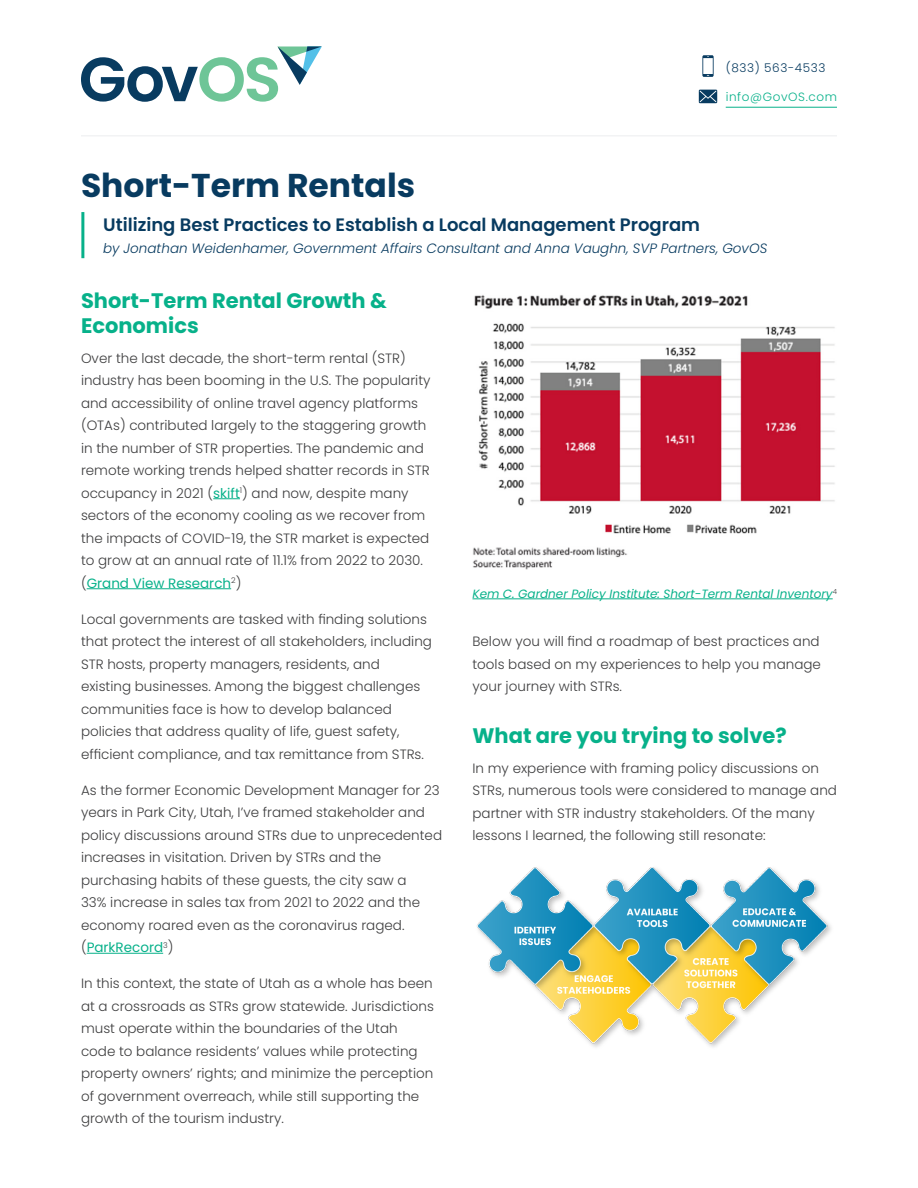
<style>
.page{position:relative;width:918px;height:1188px;background:#fff}
.page>*{position:absolute;margin:0;border:0;box-sizing:border-box;transform-origin:0 0}
.t1{font:700 33px "Poppins";color:#083b60}
.Headers{font:700 21px/25.2px "Poppins";color:#07b18a}
.Subhead{font:600 18px "Poppins";color:#083b60}
.Body{font:300 13.5px/22.5px "Poppins";color:#3e3e3f}
.Subhead-2{font:italic 300 13.5px "Poppins";color:#083b60}
.Body-2{font:italic 12px "Poppins";color:#07b18a}
.t2{font:300 12px "Poppins";letter-spacing:.05em;color:#07b18a}
.t3{font:300 12px "Poppins";letter-spacing:.05em;color:#083b60}
.s1{font-weight:400;color:#07b18a}
</style>
<div class="page">
<hr style="left:81px;top:212px;width:3px;height:46px;background:#07b18a">
<svg style="left:213px;top:498px;width:27px;height:1px"></svg>
<hr style="left:87px;top:588px;width:144px;height:1px;background:#07b18a">
<hr style="left:87px;top:953px;width:76px;height:1px;background:#07b18a">
<img style="left:473px;top:294px;width:362px;height:276px">
<hr style="left:472px;top:599px;width:361px;height:1px;background:#07b18a">
<img style="left:477px;top:867px;width:354px;height:180px">
<svg style="left:81px;top:46px;width:241px;height:56px"></svg>
<hr style="left:726px;top:107px;width:111px;height:1px;background:#07b18a">
<svg style="left:702px;top:55px;width:12px;height:22px"></svg>
<svg style="left:699px;top:90px;width:18px;height:13px"></svg>
<hr style="left:81px;top:135px;width:756px;height:1px;background:#f2f3f4">
<p class="t3" style="left:726px;top:61px;width:101px">(833) 563-4533</p>
<p class="t2" style="left:726px;top:90px;width:113px">info@GovOS.com</p>
<p class="t1" style="left:81px;top:166px;width:336px">Short-Term Rentals</p>
<p class="Subhead" style="left:103px;top:214px;width:598px">Utilizing Best Practices to Establish a Local Management Program</p>
<p class="Subhead-2" style="left:103px;top:241px;width:666px">by Jonathan Weidenhamer, Government Affairs Consultant and Anna Vaughn, SVP Partners, GovOS</p>
<p class="Headers" style="left:81px;top:288px;width:307px">Short-Term Rental Growth &amp;<br>Economics</p>
<p class="Body" style="left:81px;top:347px;width:351px">Over the last decade, the short-term rental (STR) industry has been booming in the U.S. The popularity and accessibility of online travel agency platforms (OTAs) contributed largely to the staggering growth in the number of STR properties. The pandemic and remote working trends helped shatter records in STR occupancy in 2021 (<span class="s1">skift</span><sup>1</sup>) and now, despite many sectors of the economy cooling as we recover from the impacts of COVID-19, the STR market is expected to grow at an annual rate of 11.1% from 2022 to 2030. (<span class="s1">Grand View Research</span><sup>2</sup>)</p>
<p class="Body" style="left:81px;top:608px;width:353px">Local governments are tasked with finding solutions that protect the interest of all stakeholders, including STR hosts, property managers, residents, and existing businesses. Among the biggest challenges communities face is how to develop balanced policies that address quality of life, guest safety, efficient compliance, and tax remittance from STRs.</p>
<p class="Body" style="left:81px;top:779px;width:363px">As the former Economic Development Manager for 23 years in Park City, Utah, I’ve framed stakeholder and policy discussions around STRs due to unprecedented increases in visitation. Driven by STRs and the purchasing habits of these guests, the city saw a<br>33% increase in sales tax from 2021 to 2022 and the economy roared even as the coronavirus raged. (<span class="s1">ParkRecord</span><sup>3</sup>)</p>
<p class="Body" style="left:81px;top:972px;width:355px">In this context, the state of Utah as a whole has been at a crossroads as STRs grow statewide. Jurisdictions must operate within the boundaries of the Utah code to balance residents’ values while protecting property owners’ rights; and minimize the perception of government overreach, while still supporting the growth of the tourism industry.</p>
<p class="Body-2" style="left:472px;top:587px;width:366px">Kem C. Gardner Policy Institute: Short-Term Rental Inventory<sup>4</sup></p>
<p class="Body" style="left:472px;top:630px;width:350px;text-align:justify">Below you will find a roadmap of best practices and tools based on my experiences to help you manage your journey with STRs.</p>
<p class="Headers" style="left:472px;top:724px;width:316px">What are you trying to solve?</p>
<p class="Body" style="left:472px;top:757px;width:366px">In my experience with framing policy discussions on STRs, numerous tools were considered to manage and partner with STR industry stakeholders. Of the many lessons I learned, the following still resonate:</p>
</div>
